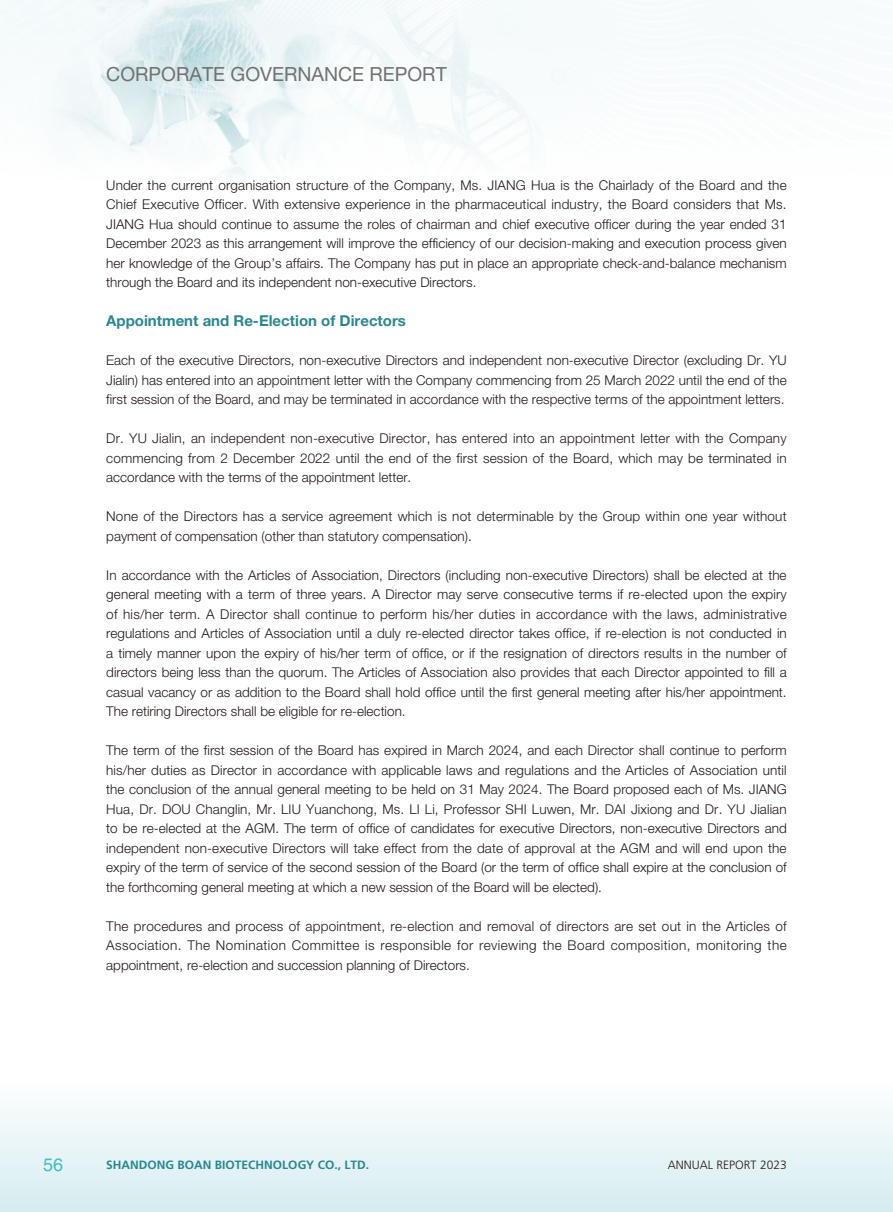
<style>
.page{position:relative;width:893px;height:1212px;background:#fff}
.page>*{position:absolute;margin:0;border:0;box-sizing:border-box;transform-origin:0 0}
.t1{font:19.5px "Helvetica Neue LT Std";color:#717171}
.t2{font:18px "Helvetica LT Std";color:#41bcc9}
.t3{font:700 15px "Helvetica Neue LT Std";color:#288792}
.t4{font:300 13.5px/19.5px "Helvetica Neue LT Std";color:#231916;text-align:justify}
.t5{font:700 12px "Frutiger LT Std";color:#288792}
.t6{font:300 12px "Frutiger LT Std";color:#231916}
</style>
<div class="page">
<div style="left:0;top:984px;width:893px;height:228px;background:linear-gradient(to bottom,#fff,#dcf0f3)"></div>
<img style="left:0;top:0;width:566px;height:179px">
<h1 class="t1" style="left:106px;top:67px;width:342px">CORPORATE GOVERNANCE REPORT</h1>
<p class="t4" style="left:106px;top:177px;width:682px">Under the current organisation structure of the Company, Ms. JIANG Hua is the Chairlady of the Board and the Chief Executive Officer. With extensive experience in the pharmaceutical industry, the Board considers that Ms.<br>JIANG Hua should continue to assume the roles of chairman and chief executive officer during the year ended 31<br>December 2023 as this arrangement will improve the efficiency of our decision-making and execution process given her knowledge of the Group’s affairs. The Company has put in place an appropriate check-and-balance mechanism through the Board and its independent non-executive Directors.</p>
<p class="t3" style="left:106px;top:316px;width:301px">Appointment and Re-Election of Directors</p>
<p class="t4" style="left:106px;top:352px;width:682px">Each of the executive Directors, non-executive Directors and independent non-executive Director (excluding Dr. YU Jialin) has entered into an appointment letter with the Company commencing from 25 March 2022 until the end of the first session of the Board, and may be terminated in accordance with the respective terms of the appointment letters.</p>
<p class="t4" style="left:106px;top:430px;width:682px">Dr. YU Jialin, an independent non-executive Director, has entered into an appointment letter with the Company commencing from 2 December 2022 until the end of the first session of the Board, which may be terminated in accordance with the terms of the appointment letter.</p>
<p class="t4" style="left:106px;top:508px;width:682px">None of the Directors has a service agreement which is not determinable by the Group within one year without payment of compensation (other than statutory compensation).</p>
<p class="t4" style="left:106px;top:567px;width:682px">In accordance with the Articles of Association, Directors (including non-executive Directors) shall be elected at the general meeting with a term of three years. A Director may serve consecutive terms if re-elected upon the expiry of his/her term. A Director shall continue to perform his/her duties in accordance with the laws, administrative regulations and Articles of Association until a duly re-elected director takes office, if re-election is not conducted in a timely manner upon the expiry of his/her term of office, or if the resignation of directors results in the number of directors being less than the quorum. The Articles of Association also provides that each Director appointed to fill a casual vacancy or as addition to the Board shall hold office until the first general meeting after his/her appointment.<br>The retiring Directors shall be eligible for re-election.</p>
<p class="t4" style="left:106px;top:742px;width:682px">The term of the first session of the Board has expired in March 2024, and each Director shall continue to perform his/her duties as Director in accordance with applicable laws and regulations and the Articles of Association until the conclusion of the annual general meeting to be held on 31 May 2024. The Board proposed each of Ms. JIANG Hua, Dr. DOU Changlin, Mr. LIU Yuanchong, Ms. LI Li, Professor SHI Luwen, Mr. DAI Jixiong and Dr. YU Jialian to be re-elected at the AGM. The term of office of candidates for executive Directors, non-executive Directors and independent non-executive Directors will take effect from the date of approval at the AGM and will end upon the expiry of the term of service of the second session of the Board (or the term of office shall expire at the conclusion of the forthcoming general meeting at which a new session of the Board will be elected).</p>
<p class="t4" style="left:106px;top:918px;width:682px">The procedures and process of appointment, re-election and removal of directors are set out in the Articles of Association. The Nomination Committee is responsible for reviewing the Board composition, monitoring the appointment, re-election and succession planning of Directors.</p>
<h2 class="t2" style="left:43px;top:1158px;width:22px">56</h2>
<p class="t5" style="left:106px;top:1159px;width:264px">SHANDONG BOAN BIOTECHNOLOGY CO., LTD.</p>
<p class="t6" style="left:668px;top:1159px;width:120px">ANNUAL REPORT 2023</p>
</div>
